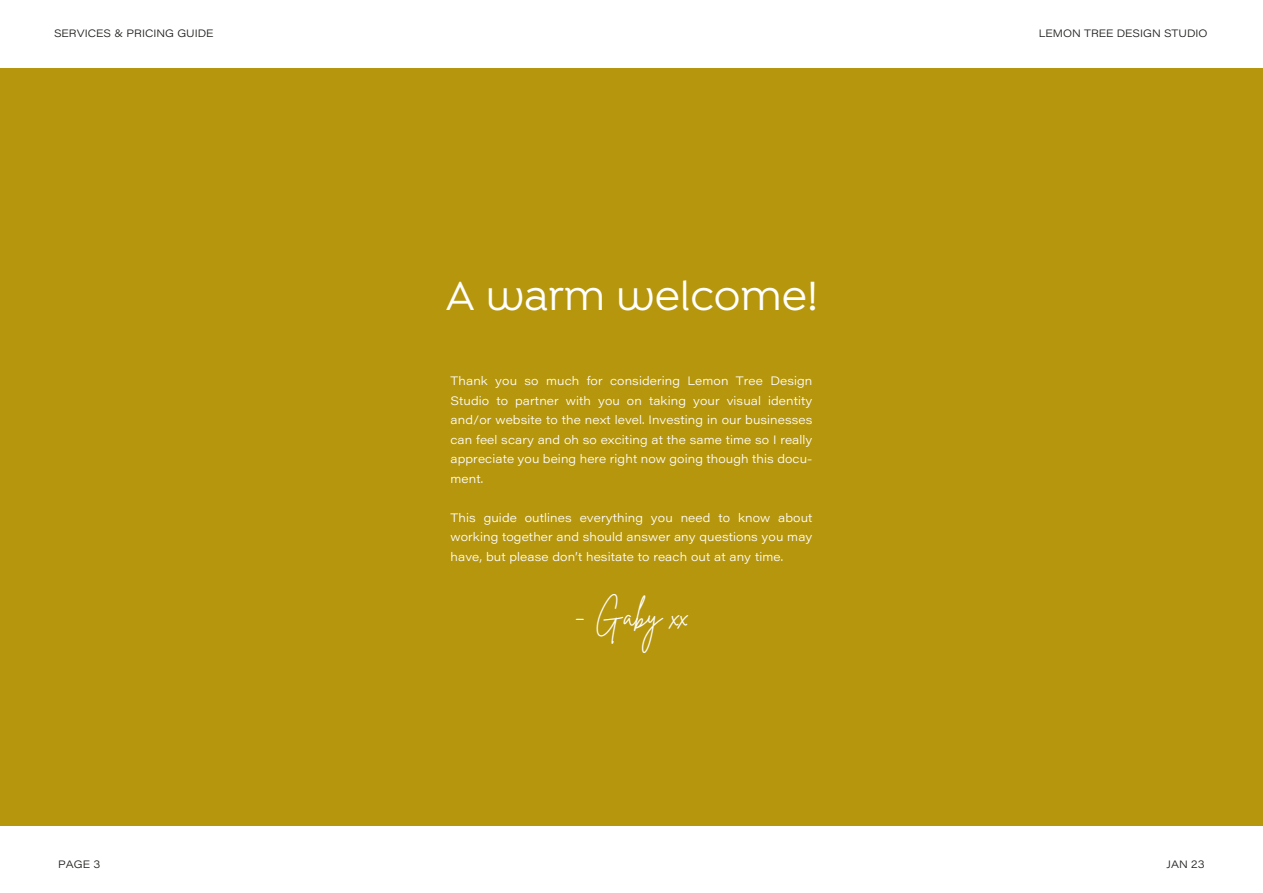
<style>
.page{position:relative;width:1263px;height:893px;background:#fff}
.page>*{position:absolute;margin:0;border:0;box-sizing:border-box;transform-origin:0 0}
.t1{font:500 43.5px "Isidora Sans Alt";color:#fff}
.t2{font:31.5px "Brittany Signature";color:#fff}
.t3{font:300 12px/19.5px "Acumin Pro Wide";letter-spacing:.01em;color:#fff;text-align:justify}
.t4{font:300 10.5px "Acumin Pro Wide";letter-spacing:.005em;color:#1d1d1b}
</style>
<div class="page">
<div style="left:0;top:68px;width:1263px;height:758px;background:#b6960c"></div>
<p class="t4" style="left:54px;top:26px;width:161px">SERVICES &amp; PRICING GUIDE</p>
<p class="t4" style="left:1039px;top:26px;width:170px">LEMON TREE DESIGN STUDIO</p>
<h1 class="t1" style="left:446px;top:271px;width:374px">A warm welcome!</h1>
<p class="t3" style="left:450px;top:371px;width:363px">Thank you so much for considering Lemon Tree Design Studio to partner with you on taking your visual identity and/or website to the next level. Investing in our businesses can feel scary and oh so exciting at the same time so I really appreciate you being here right now going though this docu&shy;ment.</p>
<p class="t3" style="left:450px;top:507px;width:363px">This guide outlines everything you need to know about working together and should answer any questions you may have, but please don’t hesitate to reach out at any time.</p>
<h2 class="t2" style="left:574px;top:596px;width:116px">- Gaby xx</h2>
<p class="t4" style="left:58px;top:856px;width:44px">PAGE 3</p>
<p class="t4" style="left:1166px;top:856px;width:40px">JAN 23</p>
</div>
